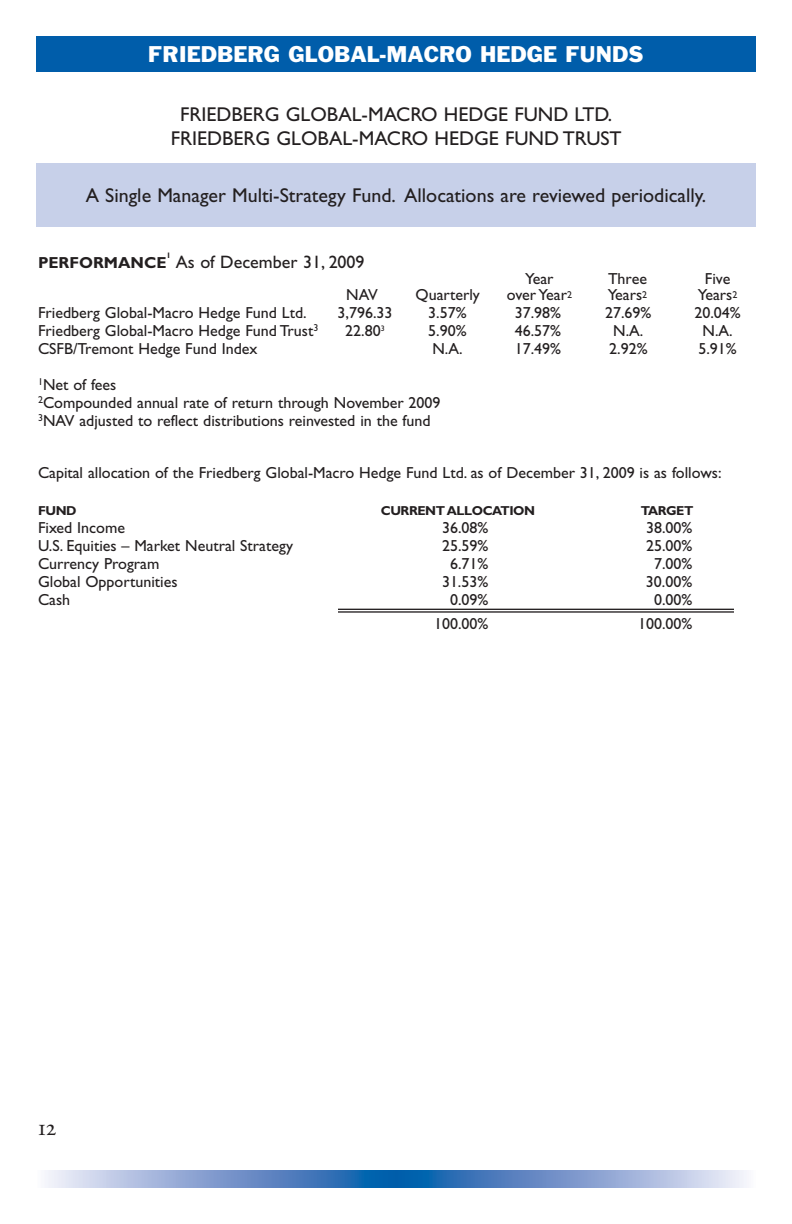
<style>
.page{position:relative;width:792px;height:1224px;background:#fff}
.page>*{position:absolute;margin:0;border:0;box-sizing:border-box;transform-origin:0 0}
.t1{font:24px "Adobe Garamond Exp";color:#231f20}
.t2{font:21px "Franklin Gothic";color:#fff}
.t3{font:20px/24px "Gill Sans";color:#231f20;text-align:center}
.t4{font:18px "Gill Sans";color:#231f20}
.t5{font:16px/18px "Gill Sans";color:#231f20}
.t6{font:700 16px "Gill Sans";color:#231f20}
.t7{font:700 13px "Gill Sans";letter-spacing:-.035em;color:#231f20}
.t8{font:700 8px "Gill Sans";color:#231f20}
</style>
<div class="page">
<div style="left:297px;top:1170px;width:198px;height:18px;background:#4c7abb"></div>
<div style="left:304px;top:1170px;width:184px;height:18px;background:#4777ba"></div>
<div style="left:311px;top:1170px;width:170px;height:18px;background:#4275b9"></div>
<div style="left:317px;top:1170px;width:158px;height:18px;background:#3d73b7"></div>
<div style="left:324px;top:1170px;width:144px;height:18px;background:#3871b6"></div>
<div style="left:328px;top:1170px;width:136px;height:18px;background:#346fb5"></div>
<div style="left:335px;top:1170px;width:122px;height:18px;background:#2d6db4"></div>
<div style="left:341px;top:1170px;width:110px;height:18px;background:#286cb3"></div>
<div style="left:345px;top:1170px;width:102px;height:18px;background:#236ab2"></div>
<div style="left:348px;top:1170px;width:96px;height:18px;background:#1f6ab2"></div>
<div style="left:351px;top:1170px;width:90px;height:18px;background:#1b69b1"></div>
<div style="left:355px;top:1170px;width:82px;height:18px;background:#1468b1"></div>
<div style="left:358px;top:1170px;width:76px;height:18px;background:#1067b0"></div>
<div style="left:359px;top:1170px;width:74px;height:18px;background:#0b67b0"></div>
<div style="left:362px;top:1170px;width:68px;height:18px;background:#0566af"></div>
<div style="left:364px;top:1170px;width:64px;height:18px;background:#0066af"></div>
<div style="left:375px;top:1170px;width:42px;height:18px;background:#0062ad"></div>
<div style="left:390px;top:1170px;width:12px;height:18px;background:#005eab"></div>
<hr style="left:338px;top:609px;width:396px;height:1px;background:#231f20">
<hr style="left:338px;top:611px;width:396px;height:2px;background:#231f20">
<div style="left:36px;top:36px;width:720px;height:36px;background:#005daa"></div>
<div style="left:36px;top:164px;width:720px;height:63px;background:#c7d0e9"></div>
<h2 class="t2" style="left:148px;top:46px;width:497px">FRIEDBERG GLOBAL-MACRO HEDGE FUNDS</h2>
<p class="t3" style="left:171px;top:105px;width:452px">FRIEDBERG GLOBAL-MACRO HEDGE FUND LTD.<br>FRIEDBERG GLOBAL-MACRO HEDGE FUND TRUST</p>
<p class="t3" style="left:86px;top:185px;width:622px">A Single Manager Multi-Strategy Fund. Allocations are reviewed periodically.</p>
<p class="t8" style="left:167px;top:252px;width:6px">1</p>
<p class="t4" style="left:176px;top:256px;width:190px">As of December 31, 2009</p>
<p class="t6" style="left:38px;top:258px;width:130px">PERFORMANCE</p>
<p class="t5" style="left:525px;top:272px;width:30px">Year</p>
<p class="t5" style="left:608px;top:272px;width:41px">Three</p>
<p class="t5" style="left:705px;top:272px;width:27px">Five</p>
<p class="t5" style="left:346px;top:288px;width:33px">NAV</p>
<p class="t5" style="left:416px;top:288px;width:66px">Quarterly</p>
<p class="t5" style="left:507px;top:288px;width:67px">over Year<sup>2</sup></p>
<p class="t5" style="left:608px;top:288px;width:41px">Years<sup>2</sup></p>
<p class="t5" style="left:698px;top:288px;width:41px">Years<sup>2</sup></p>
<p class="t5" style="left:38px;top:306px;width:270px">Friedberg Global-Macro Hedge Fund Ltd.</p>
<p class="t5" style="left:338px;top:306px;width:56px">3,796.33</p>
<p class="t5" style="left:428px;top:306px;width:40px">3.57%</p>
<p class="t5" style="left:515px;top:306px;width:48px">37.98%</p>
<p class="t5" style="left:605px;top:306px;width:48px">27.69%</p>
<p class="t5" style="left:694px;top:306px;width:48px">20.04%</p>
<p class="t5" style="left:38px;top:324px;width:282px">Friedberg Global-Macro Hedge Fund Trust<sup>3</sup></p>
<p class="t5" style="left:345px;top:324px;width:41px">22.80<sup>3</sup></p>
<p class="t5" style="left:428px;top:324px;width:40px">5.90%</p>
<p class="t5" style="left:515px;top:324px;width:48px">46.57%</p>
<p class="t5" style="left:613px;top:324px;width:32px">N.A.</p>
<p class="t5" style="left:703px;top:324px;width:32px">N.A.</p>
<p class="t5" style="left:38px;top:342px;width:221px">CSFB/Tremont Hedge Fund Index</p>
<p class="t5" style="left:432px;top:342px;width:32px">N.A.</p>
<p class="t5" style="left:515px;top:342px;width:48px">17.49%</p>
<p class="t5" style="left:609px;top:342px;width:40px">2.92%</p>
<p class="t5" style="left:698px;top:342px;width:40px">5.91%</p>
<p class="t5" style="left:38px;top:378px;width:404px"><sup>1</sup>Net of fees<br><sup>2</sup>Compounded annual rate of return through November 2009<br><sup>3</sup>NAV adjusted to reflect distributions reinvested in the fund</p>
<p class="t5" style="left:38px;top:466px;width:685px">Capital allocation of the Friedberg Global-Macro Hedge Fund Ltd. as of December 31, 2009 is as follows:</p>
<p class="t7" style="left:38px;top:506px;width:40px">FUND</p>
<p class="t7" style="left:381px;top:506px;width:156px">CURRENT ALLOCATION</p>
<p class="t7" style="left:641px;top:506px;width:54px">TARGET</p>
<p class="t5" style="left:38px;top:520px;width:89px">Fixed Income</p>
<p class="t5" style="left:442px;top:520px;width:48px">36.08%</p>
<p class="t5" style="left:646px;top:520px;width:48px">38.00%</p>
<p class="t5" style="left:38px;top:538px;width:257px">U.S. Equities – Market Neutral Strategy</p>
<p class="t5" style="left:442px;top:538px;width:48px">25.59%</p>
<p class="t5" style="left:646px;top:538px;width:48px">25.00%</p>
<p class="t5" style="left:38px;top:556px;width:123px">Currency Program</p>
<p class="t5" style="left:450px;top:556px;width:40px">6.71%</p>
<p class="t5" style="left:654px;top:556px;width:40px">7.00%</p>
<p class="t5" style="left:38px;top:574px;width:141px">Global Opportunities</p>
<p class="t5" style="left:442px;top:574px;width:48px">31.53%</p>
<p class="t5" style="left:646px;top:574px;width:48px">30.00%</p>
<p class="t5" style="left:38px;top:592px;width:34px">Cash</p>
<p class="t5" style="left:450px;top:592px;width:40px">0.09%</p>
<p class="t5" style="left:654px;top:592px;width:40px">0.00%</p>
<p class="t5" style="left:434px;top:616px;width:56px">100.00%</p>
<p class="t5" style="left:638px;top:616px;width:56px">100.00%</p>
<h1 class="t1" style="left:38px;top:1113px;width:20px">12</h1>
</div>
